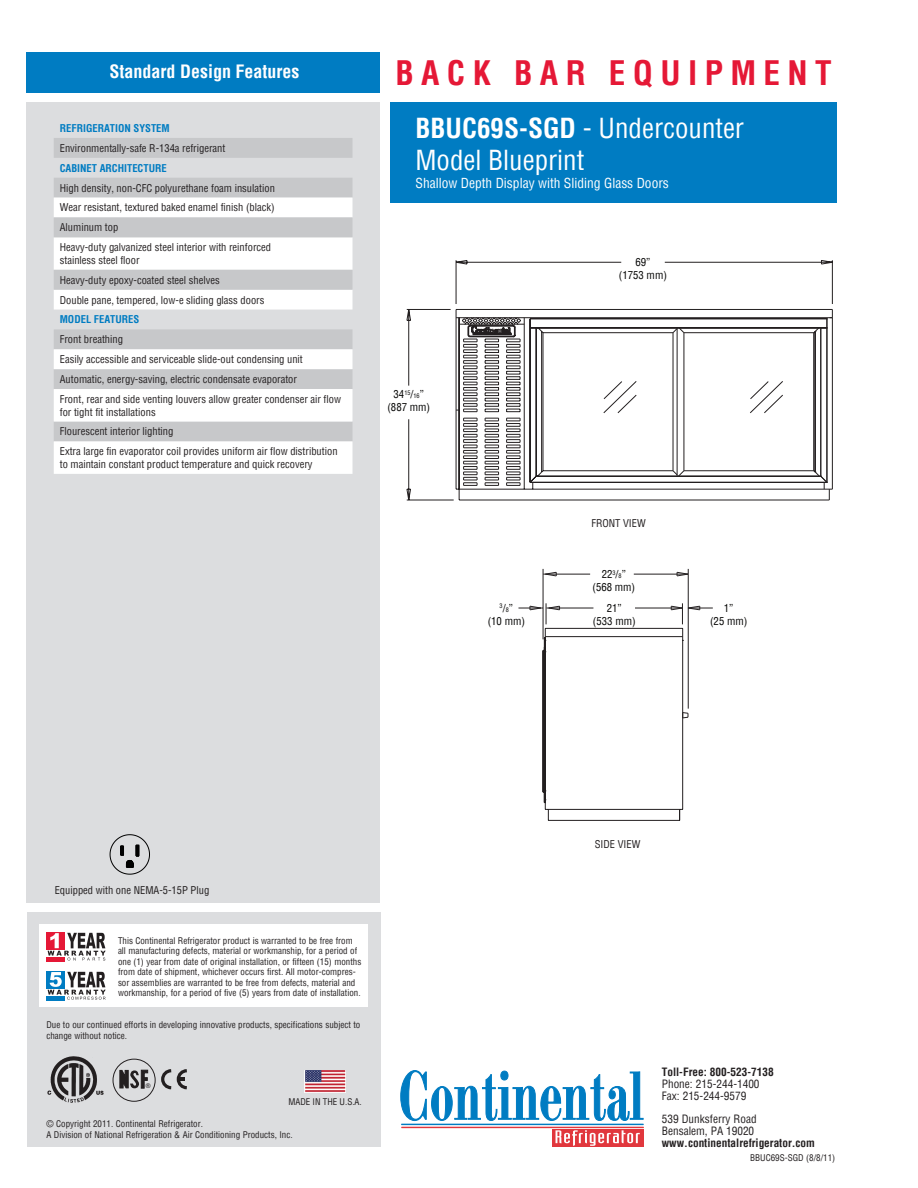
<style>
.page{position:relative;width:918px;height:1188px;background:#fff}
.page>*{position:absolute;margin:0;border:0;box-sizing:border-box;transform-origin:0 0}
.t1{font:700 condensed 33px "Helvetica";letter-spacing:.225em;color:#e51836}
.t2{font:condensed 27px "Helvetica";color:#fff}
.t3{font:700 condensed 18px "Helvetica";color:#fff}
.t4{font:condensed 13.5px "Helvetica";color:#fff}
.t5{font:condensed 11.25px "Helvetica";color:#231f20}
.t6{font:700 condensed 11.25px "Helvetica";color:#231f20}
.t7{font:condensed 10.8px/12.9px "Helvetica";color:#050504;text-align:center}
.t8{font:condensed 10.5px/12.6px "Helvetica";color:#231f20}
.t9{font:700 condensed 10.5px "Helvetica";color:#007cc2}
.t10{font:condensed 9px/10.5px "Helvetica";color:#231f20}
.t11{font:6.45px "Microsoft Sans Serif";color:#231f20}
.t12{font:condensed 6.15px "Helvetica";color:#050504}
.s1{font-weight:700}
.s2{font-size:6.15px}
.s3{font-size:10.8px}
</style>
<div class="page">
<div style="left:28px;top:912px;width:353px;height:235px;background:#dcdddf"></div>
<div style="left:39px;top:925px;width:329px;height:82px;background:#fff"></div>
<svg style="left:161px;top:1069px;width:26px;height:21px"></svg>
<svg style="left:120px;top:1070px;width:28px;height:18px"></svg>
<div style="left:113px;top:1059px;width:42px;height:43px;border:1px solid #231f20;border-radius:50%"></div>
<img style="left:47px;top:1056px;width:57px;height:47px">
<img style="left:304px;top:1071px;width:41px;height:22px">
<div style="left:26px;top:52px;width:354px;height:41px;background:#007cc2"></div>
<div style="left:26px;top:102px;width:354px;height:801px;background:#dcdddf"></div>
<svg style="left:109px;top:834px;width:41px;height:41px"></svg>
<div style="left:390px;top:102px;width:447px;height:100px;background:#007cc2"></div>
<svg style="left:400px;top:1070px;width:244px;height:51px"></svg>
<hr style="left:401px;top:1124px;width:242px;height:1px;background:#007cc2">
<hr style="left:401px;top:1127px;width:243px;height:1px;background:#e1373d">
<svg style="left:552px;top:1129px;width:91px;height:17px"></svg>
<svg style="left:556px;top:1130px;width:84px;height:16px"></svg>
<div style="left:46px;top:932px;width:19px;height:17px;background:#e51836"></div>
<hr style="left:46px;top:957px;width:19px;height:4px;background:#e51836">
<svg style="left:67px;top:932px;width:36px;height:1px"></svg>
<svg style="left:48px;top:933px;width:58px;height:28px"></svg>
<div style="left:46px;top:971px;width:19px;height:17px;background:#007cc2"></div>
<hr style="left:46px;top:996px;width:19px;height:4px;background:#007cc2">
<svg style="left:67px;top:971px;width:36px;height:1px"></svg>
<svg style="left:48px;top:972px;width:58px;height:28px"></svg>
<svg style="left:54px;top:138px;width:298px;height:251px;fill:#c7c8ca"></svg>
<svg style="left:54px;top:198px;width:298px;height:171px;fill:#fff"></svg>
<svg style="left:54px;top:217px;width:298px;height:73px;background:#e0e0e1"></svg>
<svg style="left:54px;top:389px;width:298px;height:85px;background:#f1f2f2"></svg>
<svg style="left:406px;top:309px;width:424px;height:192px"></svg>
<svg style="left:455px;top:260px;width:378px;height:240px"></svg>
<hr style="left:545px;top:636px;width:138px;height:1px;background:#231f20">
<hr style="left:545px;top:628px;width:1px;height:181px;background:#231f20">
<hr style="left:545px;top:809px;width:138px;height:1px;background:#231f20">
<hr style="left:548px;top:820px;width:132px;height:1px;background:#231f20">
<hr style="left:545px;top:628px;width:138px;height:1px;background:#231f20">
<hr style="left:682px;top:628px;width:1px;height:181px;background:#231f20">
<hr style="left:544px;top:647px;width:1px;height:149px;background:#231f20">
<hr style="left:543px;top:650px;width:1px;height:142px;background:#231f20">
<svg style="left:543px;top:637px;width:2px;height:13px"></svg>
<svg style="left:543px;top:792px;width:2px;height:11px"></svg>
<hr style="left:543px;top:569px;width:1px;height:70px;background:#231f20">
<hr style="left:688px;top:569px;width:1px;height:140px;background:#231f20">
<svg style="left:676px;top:571px;width:13px;height:6px"></svg>
<hr style="left:634px;top:574px;width:54px;height:1px;background:#231f20">
<hr style="left:635px;top:608px;width:47px;height:1px;background:#231f20">
<svg style="left:544px;top:571px;width:13px;height:6px"></svg>
<hr style="left:543px;top:574px;width:47px;height:1px;background:#231f20">
<hr style="left:546px;top:608px;width:47px;height:1px;background:#231f20">
<svg style="left:518px;top:603px;width:43px;height:21px"></svg>
<svg style="left:682px;top:712px;width:7px;height:7px"></svg>
<svg style="left:670px;top:603px;width:43px;height:21px"></svg>
<p class="t3" style="left:110px;top:60px;width:191px">Standard Design Features</p>
<p class="t9" style="left:60px;top:121px;width:111px">REFRIGERATION SYSTEM</p>
<p class="t8" style="left:60px;top:142px;width:167px">Environmentally-safe R-134a refrigerant</p>
<p class="t9" style="left:60px;top:161px;width:109px">CABINET ARCHITECTURE</p>
<p class="t8" style="left:60px;top:181px;width:217px">High density, non-CFC polyurethane foam insulation</p>
<p class="t8" style="left:60px;top:201px;width:216px">Wear resistant, textured baked enamel finish (black)</p>
<p class="t8" style="left:60px;top:221px;width:60px">Aluminum top</p>
<p class="t8" style="left:60px;top:241px;width:213px">Heavy-duty galvanized steel interior with reinforced</p>
<p class="t8" style="left:60px;top:253px;width:81px">stainless steel floor</p>
<p class="t8" style="left:60px;top:273px;width:162px">Heavy-duty epoxy-coated steel shelves</p>
<p class="t8" style="left:60px;top:293px;width:206px">Double pane, tempered, low-e sliding glass doors</p>
<p class="t9" style="left:60px;top:313px;width:81px">MODEL FEATURES</p>
<p class="t8" style="left:60px;top:333px;width:65px">Front breathing</p>
<p class="t8" style="left:60px;top:353px;width:245px">Easily accessible and serviceable slide-out condensing unit</p>
<p class="t8" style="left:60px;top:373px;width:239px">Automatic, energy-saving, electric condensate evaporator</p>
<p class="t8" style="left:60px;top:393px;width:283px">Front, rear and side venting louvers allow greater condenser air flow for tight fit installations</p>
<p class="t8" style="left:60px;top:425px;width:115px">Flourescent interior lighting</p>
<p class="t8" style="left:60px;top:445px;width:279px">Extra large fin evaporator coil provides uniform air flow distribution to maintain constant product temperature and quick recovery</p>
<p class="t1" style="left:395px;top:51px;width:438px">BACK BAR EQUIPMENT</p>
<p class="t2" style="left:416px;top:110px;width:330px"><span class="s1">BBUC69S-SGD</span> - Undercounter</p>
<p class="t2" style="left:416px;top:143px;width:170px">Model Blueprint</p>
<p class="t4" style="left:416px;top:174px;width:255px">Shallow Depth Display with Sliding Glass Doors</p>
<p class="t7" style="left:387px;top:388px;width:44px">34<sup>15</sup>/<span class="s2">16</span>” (887 mm)</p>
<p class="t12" style="left:500px;top:604px;width:15px">3<span class="s3">/</span>8<span class="s3">”</span></p>
<p class="t7" style="left:488px;top:614px;width:39px">(10 mm)</p>
<p class="t7" style="left:619px;top:255px;width:50px">69”<br>(1753 mm)</p>
<p class="t8" style="left:591px;top:517px;width:56px">FRONT VIEW</p>
<p class="t7" style="left:593px;top:567px;width:44px">22<sup>3</sup>/<span class="s2">8</span>” (568 mm)</p>
<p class="t7" style="left:593px;top:601px;width:44px">21”<br>(533 mm)</p>
<p class="t7" style="left:710px;top:601px;width:39px">1”<br>(25 mm)</p>
<p class="t8" style="left:55px;top:884px;width:156px">Equipped with one NEMA-5-15P Plug</p>
<p class="t10" style="left:118px;top:935px;width:245px">This Continental Refrigerator product is warranted to be free from all manufacturing defects, material or workmanship, for a period of one (1) year from date of original installation, or fifteen (15) months from date of shipment, whichever occurs first. All motor-compres&shy;sor assemblies are warranted to be free from defects, material and workmanship, for a period of five (5) years from date of installation.</p>
<p class="t10" style="left:46px;top:1020px;width:315px">Due to our continued efforts in developing innovative products, specifications subject to change without notice.</p>
<p class="t11" style="left:146px;top:1083px;width:6px">®</p>
<p class="t10" style="left:288px;top:1097px;width:75px">MADE IN THE U.S.A.</p>
<p class="t10" style="left:46px;top:1118px;width:158px">© Copyright 2011. Continental Refrigerator.</p>
<p class="t10" style="left:46px;top:1129px;width:248px">A Division of National Refrigeration &amp; Air Conditioning Products, Inc.</p>
<p class="t8" style="left:595px;top:838px;width:47px">SIDE VIEW</p>
<p class="t6" style="left:662px;top:1065px;width:113px">Toll-Free: 800-523-7138</p>
<p class="t5" style="left:662px;top:1077px;width:99px">Phone: 215-244-1400</p>
<p class="t5" style="left:662px;top:1089px;width:86px">Fax: 215-244-9579</p>
<p class="t5" style="left:662px;top:1112px;width:96px">539 Dunksferry Road</p>
<p class="t5" style="left:662px;top:1124px;width:94px">Bensalem, PA 19020</p>
<p class="t6" style="left:662px;top:1135px;width:155px">www.continentalrefrigerator.com</p>
<p class="t10" style="left:750px;top:1152px;width:86px">BBUC69S-SGD (8/8/11)</p>
</div>
